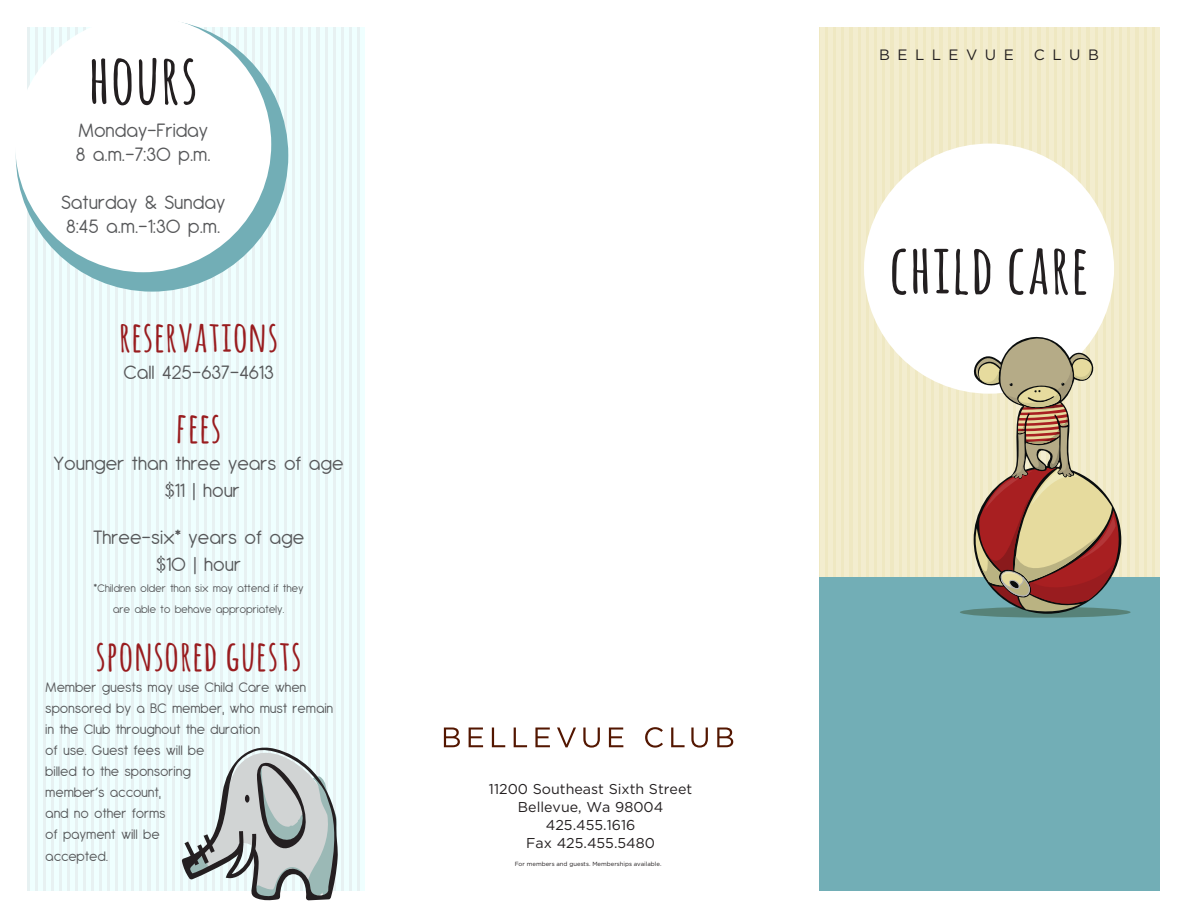
<style>
.page{position:relative;width:1188px;height:918px;background:#fff}
.page>*{position:absolute;margin:0;border:0;box-sizing:border-box;transform-origin:0 0}
.t1{font:700 68.1px "Amatic";letter-spacing:.05em;color:#231f20}
.t2{font:700 42px "Amatic";letter-spacing:.05em;color:#991c1f}
.t3{font:21px "Antipasto";letter-spacing:.03em;color:#57585a}
.t4{font:15px/21.1px "Antipasto";letter-spacing:.03em;color:#57585a}
.t5{font:15px "Gotham";letter-spacing:.5em;color:#231f20}
.t6{font:14.25px "Gotham";color:#231f20}
.t7{font:12px "Antipasto";letter-spacing:.03em;color:#57585a}
.Paragraph_Style_1{font:6px "Gotham";color:#231f20}
</style>
<div class="page">
<div style="left:819px;top:27px;width:341px;height:551px;background:linear-gradient(to bottom,#f0e9c5,#f0e9c5)"></div>
<div style="left:820px;top:27px;width:5px;height:551px;background:#f3edcf"></div>
<hr style="left:829px;top:27px;width:4px;height:551px;background:#f3edcf">
<hr style="left:837px;top:27px;width:4px;height:551px;background:#f3edcf">
<hr style="left:845px;top:27px;width:4px;height:551px;background:#f3edcf">
<hr style="left:853px;top:27px;width:4px;height:551px;background:#f3edcf">
<hr style="left:861px;top:27px;width:4px;height:551px;background:#f3edcf">
<div style="left:869px;top:27px;width:5px;height:551px;background:#f3edcf"></div>
<hr style="left:878px;top:27px;width:4px;height:551px;background:#f3edcf">
<hr style="left:886px;top:27px;width:4px;height:551px;background:#f3edcf">
<hr style="left:894px;top:27px;width:4px;height:551px;background:#f3edcf">
<hr style="left:902px;top:27px;width:4px;height:551px;background:#f3edcf">
<hr style="left:910px;top:27px;width:4px;height:551px;background:#f3edcf">
<div style="left:918px;top:27px;width:5px;height:551px;background:#f3edcf"></div>
<hr style="left:927px;top:27px;width:4px;height:551px;background:#f3edcf">
<hr style="left:935px;top:27px;width:4px;height:551px;background:#f3edcf">
<hr style="left:943px;top:27px;width:4px;height:551px;background:#f3edcf">
<hr style="left:951px;top:27px;width:4px;height:551px;background:#f3edcf">
<hr style="left:959px;top:27px;width:4px;height:551px;background:#f3edcf">
<div style="left:967px;top:27px;width:5px;height:551px;background:#f3edcf"></div>
<hr style="left:976px;top:27px;width:4px;height:551px;background:#f3edcf">
<hr style="left:984px;top:27px;width:4px;height:551px;background:#f3edcf">
<hr style="left:992px;top:27px;width:4px;height:551px;background:#f3edcf">
<hr style="left:1000px;top:27px;width:4px;height:551px;background:#f3edcf">
<hr style="left:1008px;top:27px;width:4px;height:551px;background:#f3edcf">
<hr style="left:1017px;top:27px;width:4px;height:551px;background:#f3edcf">
<hr style="left:1025px;top:27px;width:4px;height:551px;background:#f3edcf">
<hr style="left:1033px;top:27px;width:4px;height:551px;background:#f3edcf">
<hr style="left:1041px;top:27px;width:4px;height:551px;background:#f3edcf">
<hr style="left:1049px;top:27px;width:4px;height:551px;background:#f3edcf">
<hr style="left:1057px;top:27px;width:4px;height:551px;background:#f3edcf">
<hr style="left:1066px;top:27px;width:4px;height:551px;background:#f3edcf">
<hr style="left:1074px;top:27px;width:4px;height:551px;background:#f3edcf">
<hr style="left:1082px;top:27px;width:4px;height:551px;background:#f3edcf">
<hr style="left:1090px;top:27px;width:4px;height:551px;background:#f3edcf">
<hr style="left:1098px;top:27px;width:4px;height:551px;background:#f3edcf">
<hr style="left:1106px;top:27px;width:4px;height:551px;background:#f3edcf">
<hr style="left:1115px;top:27px;width:4px;height:551px;background:#f3edcf">
<hr style="left:1123px;top:27px;width:4px;height:551px;background:#f3edcf">
<hr style="left:1131px;top:27px;width:4px;height:551px;background:#f3edcf">
<hr style="left:1139px;top:27px;width:4px;height:551px;background:#f3edcf">
<hr style="left:1147px;top:27px;width:4px;height:551px;background:#f3edcf">
<div style="left:1155px;top:27px;width:5px;height:551px;background:#f3edcf"></div>
<div style="left:27px;top:27px;width:337px;height:864px;background:linear-gradient(to bottom,#e9f5f5,#e8f3f4)"></div>
<hr style="left:30px;top:27px;width:4px;height:864px;background:#efffff">
<hr style="left:38px;top:27px;width:4px;height:864px;background:#efffff">
<hr style="left:46px;top:27px;width:4px;height:864px;background:#efffff">
<hr style="left:54px;top:27px;width:4px;height:864px;background:#efffff">
<hr style="left:63px;top:27px;width:4px;height:864px;background:#efffff">
<hr style="left:71px;top:27px;width:4px;height:864px;background:#efffff">
<hr style="left:79px;top:27px;width:4px;height:864px;background:#efffff">
<hr style="left:87px;top:27px;width:4px;height:864px;background:#efffff">
<hr style="left:95px;top:27px;width:4px;height:864px;background:#efffff">
<hr style="left:103px;top:27px;width:4px;height:864px;background:#efffff">
<hr style="left:111px;top:27px;width:4px;height:864px;background:#efffff">
<hr style="left:119px;top:27px;width:4px;height:864px;background:#efffff">
<hr style="left:127px;top:27px;width:4px;height:864px;background:#efffff">
<hr style="left:135px;top:27px;width:4px;height:864px;background:#efffff">
<hr style="left:143px;top:27px;width:4px;height:864px;background:#efffff">
<hr style="left:151px;top:27px;width:4px;height:864px;background:#efffff">
<hr style="left:159px;top:27px;width:4px;height:864px;background:#efffff">
<hr style="left:167px;top:27px;width:4px;height:864px;background:#efffff">
<hr style="left:175px;top:27px;width:4px;height:864px;background:#efffff">
<hr style="left:183px;top:27px;width:4px;height:864px;background:#efffff">
<hr style="left:191px;top:27px;width:4px;height:864px;background:#efffff">
<hr style="left:199px;top:27px;width:4px;height:864px;background:#efffff">
<hr style="left:207px;top:27px;width:4px;height:864px;background:#efffff">
<hr style="left:215px;top:27px;width:4px;height:864px;background:#efffff">
<hr style="left:223px;top:27px;width:4px;height:864px;background:#efffff">
<div style="left:231px;top:27px;width:5px;height:864px;background:#efffff"></div>
<hr style="left:240px;top:27px;width:4px;height:864px;background:#efffff">
<hr style="left:248px;top:27px;width:4px;height:864px;background:#efffff">
<hr style="left:256px;top:27px;width:4px;height:864px;background:#efffff">
<hr style="left:264px;top:27px;width:4px;height:864px;background:#efffff">
<hr style="left:272px;top:27px;width:4px;height:864px;background:#efffff">
<hr style="left:280px;top:27px;width:4px;height:864px;background:#efffff">
<hr style="left:288px;top:27px;width:4px;height:864px;background:#efffff">
<hr style="left:296px;top:27px;width:4px;height:864px;background:#efffff">
<hr style="left:304px;top:27px;width:4px;height:864px;background:#efffff">
<hr style="left:312px;top:27px;width:4px;height:864px;background:#efffff">
<hr style="left:320px;top:27px;width:4px;height:864px;background:#efffff">
<hr style="left:328px;top:27px;width:4px;height:864px;background:#efffff">
<hr style="left:336px;top:27px;width:4px;height:864px;background:#efffff">
<hr style="left:344px;top:27px;width:4px;height:864px;background:#efffff">
<hr style="left:352px;top:27px;width:4px;height:864px;background:#efffff">
<hr style="left:360px;top:27px;width:4px;height:864px;background:#efffff">
<svg style="left:444px;top:728px;width:16px;height:19px"></svg>
<svg style="left:469px;top:728px;width:14px;height:19px"></svg>
<svg style="left:492px;top:728px;width:13px;height:19px"></svg>
<svg style="left:514px;top:728px;width:13px;height:19px"></svg>
<svg style="left:535px;top:728px;width:15px;height:19px"></svg>
<svg style="left:557px;top:728px;width:19px;height:19px"></svg>
<svg style="left:583px;top:728px;width:17px;height:20px"></svg>
<svg style="left:609px;top:728px;width:14px;height:19px"></svg>
<svg style="left:645px;top:727px;width:18px;height:21px"></svg>
<svg style="left:671px;top:728px;width:14px;height:19px"></svg>
<svg style="left:691px;top:728px;width:17px;height:20px"></svg>
<svg style="left:717px;top:728px;width:16px;height:19px"></svg>
<div style="left:819px;top:578px;width:341px;height:313px;background:#72aeb6"></div>
<div style="left:864px;top:144px;width:250px;height:250px;background:#fff;border-radius:50%"></div>
<svg style="left:960px;top:607px;width:171px;height:11px"></svg>
<svg style="left:973px;top:333px;width:153px;height:281px"></svg>
<div style="left:16px;top:19px;width:272px;height:273px;background:#72aeb6;border-radius:50%"></div>
<div style="left:15px;top:16px;width:256px;height:256px;background:#fff;border-radius:50%"></div>
<svg style="left:182px;top:742px;width:156px;height:159px"></svg>
<div style="left:245px;top:795px;width:5px;height:8px;background:#241f21;border-radius:50%"></div>
<p class="t1" style="left:90px;top:30px;width:109px">HOURS</p>
<p class="t3" style="left:78px;top:119px;width:131px">Monday–Friday</p>
<p class="t3" style="left:76px;top:143px;width:136px">8 a.m.-7:30 p.m.</p>
<p class="t3" style="left:61px;top:191px;width:165px">Saturday &amp; Sunday</p>
<p class="t3" style="left:66px;top:215px;width:155px">8:45 a.m.-1:30 p.m.</p>
<p class="t2" style="left:120px;top:306px;width:159px">RESERVATIONS</p>
<p class="t3" style="left:124px;top:360px;width:151px">Call 425-637-4613</p>
<p class="t2" style="left:177px;top:398px;width:45px">FEES</p>
<p class="t3" style="left:54px;top:451px;width:291px">Younger than three years of age</p>
<p class="t3" style="left:165px;top:478px;width:76px">$11 | hour</p>
<p class="t3" style="left:93px;top:525px;width:212px">Three-six* years of age</p>
<p class="t3" style="left:157px;top:552px;width:86px">$10 | hour</p>
<p class="t7" style="left:94px;top:581px;width:211px">*Children older than six may attend if they</p>
<p class="t7" style="left:113px;top:602px;width:172px">are able to behave appropriately.</p>
<p class="t2" style="left:96px;top:626px;width:206px">SPONSORED GUESTS</p>
<p class="t4" style="left:46px;top:677px;width:289px">Member guests may use Child Care when sponsored by a BC member, who must remain</p>
<p class="t4" style="left:46px;top:719px;width:216px">in the Club throughout the duration</p>
<p class="t4" style="left:46px;top:740px;width:160px">of use. Guest fees will be billed to the sponsoring member’s account,<br>and no other forms<br>of payment will be accepted.</p>
<p class="t6" style="left:489px;top:780px;width:205px">11200 Southeast Sixth Street</p>
<p class="t6" style="left:518px;top:798px;width:147px">Bellevue, Wa 98004</p>
<p class="t6" style="left:546px;top:816px;width:91px">425.455.1616</p>
<p class="t6" style="left:526px;top:834px;width:130px">Fax 425.455.5480</p>
<p class="Paragraph_Style_1" style="left:515px;top:860px;width:148px">For members and guests. Memberships available.</p>
<p class="t5" style="left:879px;top:45px;width:136px">BELLEVUE</p>
<p class="t5" style="left:1034px;top:45px;width:67px">CLUB</p>
<p class="t1" style="left:891px;top:220px;width:198px">CHILD CARE</p>
</div>
